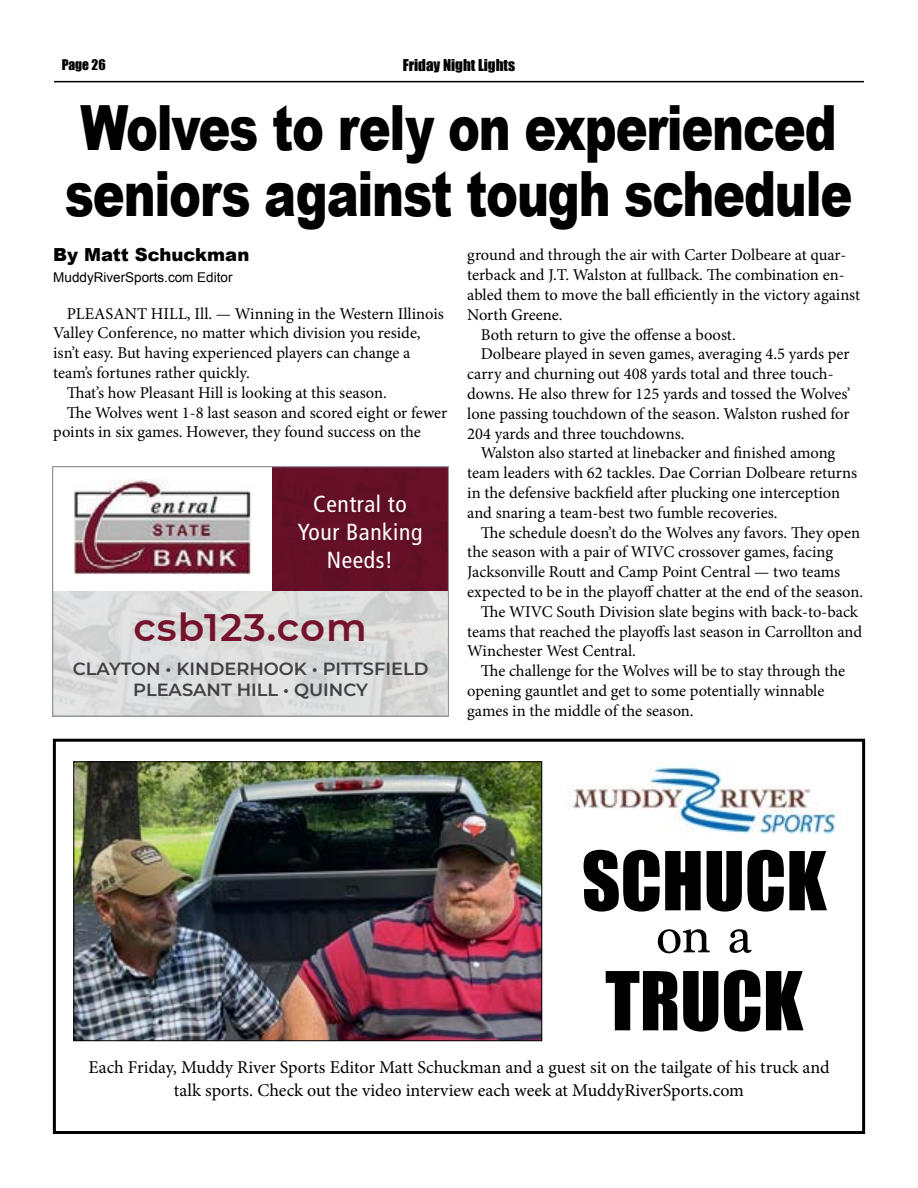
<style>
.page{position:relative;width:918px;height:1188px;background:#fff}
.page>*{position:absolute;margin:0;border:0;box-sizing:border-box;transform-origin:0 0}
.t1{font:75px "Impact";color:#000}
.t2{font:900 62.4px/66px "Arial";letter-spacing:-.025em;color:#000;scale:.77 1}
.t3{font:54px "Marion";color:#000}
.t4{font:600 38.25px "Montserrat";letter-spacing:.025em;color:#75132d}
.t5{font:condensed 23.25px/27.9px "Frutiger";letter-spacing:.025em;color:#fff;text-align:center}
.t6{font:18px/22.5px "Minion Pro";color:#000;text-align:center}
.t7{font:900 18px "Arial";color:#000}
.t8{font:600 17.7px/21.1px "Montserrat";color:#414042;text-align:center}
.t9{font:16.5px "Minion Pro";color:#000}
.t10{font:15px "Impact";color:#000}
.t11{font:13.5px "Arial";color:#000}
.t12{font:13.5px "Impact";color:#000}
</style>
<div class="page">
<div style="left:53px;top:739px;width:812px;height:395px;border:3px solid #000"></div>
<hr style="left:54px;top:81px;width:810px;height:1px;background:#000">
<svg style="left:55px;top:591px;width:391px;height:122px;fill:#dcdddd"></svg>
<div style="left:272px;top:466px;width:177px;height:125px;background:#651027"></div>
<img style="left:73px;top:479px;width:178px;height:95px">
<div style="left:52px;top:466px;width:397px;height:250px;border:2px solid #939598"></div>
<img style="left:75px;top:763px;width:465px;height:276px">
<div style="left:73px;top:761px;width:469px;height:280px;border:1px solid #000"></div>
<img style="left:567px;top:766px;width:275px;height:68px">
<p class="t12" style="left:62px;top:54px;width:45px">Page 26</p>
<p class="t10" style="left:403px;top:53px;width:114px">Friday Night Lights</p>
<h2 class="t2" style="left:65px;top:93px;width:1025px">Wolves to rely on experienced seniors against tough schedule</h2>
<p class="t7" style="left:53px;top:242px;width:198px">By Matt Schuckman</p>
<p class="t11" style="left:53px;top:269px;width:181px">MuddyRiverSports.com Editor</p>
<p class="t9" style="left:67px;top:302px;width:379px">PLEASANT HILL, Ill. — Winning in the Western Illinois</p>
<p class="t9" style="left:53px;top:322px;width:369px">Valley Conference, no matter which division you reside,</p>
<p class="t9" style="left:53px;top:342px;width:359px">isn’t easy. But having experienced players can change a</p>
<p class="t9" style="left:53px;top:362px;width:198px">team’s fortunes rather quickly.</p>
<p class="t9" style="left:67px;top:381px;width:322px">That’s how Pleasant Hill is looking at this season.</p>
<p class="t9" style="left:67px;top:401px;width:382px">The Wolves went 1-8 last season and scored eight or fewer</p>
<p class="t9" style="left:53px;top:421px;width:369px">points in six games. However, they found success on the</p>
<h3 class="t5" style="left:298px;top:490px;width:126px">Central to<br>Your Banking<br>Needs!</h3>
<h3 class="t4" style="left:134px;top:601px;width:235px">csb123.com</h3>
<p class="t8" style="left:73px;top:657px;width:357px">CLAYTON • KINDERHOOK • PITTSFIELD<br>PLEASANT HILL • QUINCY</p>
<p class="t9" style="left:467px;top:244px;width:380px">ground and through the air with Carter Dolbeare at quar-</p>
<p class="t9" style="left:467px;top:264px;width:379px">terback and J.T. Walston at fullback. The combination en-</p>
<p class="t9" style="left:467px;top:284px;width:395px">abled them to move the ball efficiently in the victory against</p>
<p class="t9" style="left:467px;top:304px;width:97px">North Greene.</p>
<p class="t9" style="left:481px;top:323px;width:257px">Both return to give the offense a boost.</p>
<p class="t9" style="left:481px;top:343px;width:371px">Dolbeare played in seven games, averaging 4.5 yards per</p>
<p class="t9" style="left:467px;top:363px;width:368px">carry and churning out 408 yards total and three touch-</p>
<p class="t9" style="left:467px;top:383px;width:385px">downs. He also threw for 125 yards and tossed the Wolves’</p>
<p class="t9" style="left:467px;top:403px;width:384px">lone passing touchdown of the season. Walston rushed for</p>
<p class="t9" style="left:467px;top:422px;width:219px">204 yards and three touchdowns.</p>
<p class="t9" style="left:481px;top:442px;width:356px">Walston also started at linebacker and finished among</p>
<p class="t9" style="left:467px;top:462px;width:391px">team leaders with 62 tackles. Dae Corrian Dolbeare returns</p>
<p class="t9" style="left:467px;top:482px;width:374px">in the defensive backfield after plucking one interception</p>
<p class="t9" style="left:467px;top:502px;width:312px">and snaring a team-best two fumble recoveries.</p>
<p class="t9" style="left:481px;top:521px;width:381px">The schedule doesn’t do the Wolves any favors. They open</p>
<p class="t9" style="left:467px;top:541px;width:367px">the season with a pair of WIVC crossover games, facing</p>
<p class="t9" style="left:467px;top:561px;width:375px">Jacksonville Routt and Camp Point Central — two teams</p>
<p class="t9" style="left:467px;top:581px;width:398px">expected to be in the playoff chatter at the end of the season.</p>
<p class="t9" style="left:481px;top:601px;width:379px">The WIVC South Division slate begins with back-to-back</p>
<p class="t9" style="left:467px;top:620px;width:397px">teams that reached the playoffs last season in Carrollton and</p>
<p class="t9" style="left:467px;top:640px;width:170px">Winchester West Central.</p>
<p class="t9" style="left:481px;top:660px;width:366px">The challenge for the Wolves will be to stay through the</p>
<p class="t9" style="left:467px;top:680px;width:359px">opening gauntlet and get to some potentially winnable</p>
<p class="t9" style="left:467px;top:700px;width:228px">games in the middle of the season.</p>
<h1 class="t1" style="left:582px;top:823px;width:246px">SCHUCK</h1>
<h3 class="t3" style="left:657px;top:903px;width:97px">on a</h3>
<h1 class="t1" style="left:605px;top:943px;width:199px">TRUCK</h1>
<p class="t6" style="left:88px;top:1056px;width:743px">Each Friday, Muddy River Sports Editor Matt Schuckman and a guest sit on the tailgate of his truck and talk sports. Check out the video interview each week at MuddyRiverSports.com</p>
</div>
